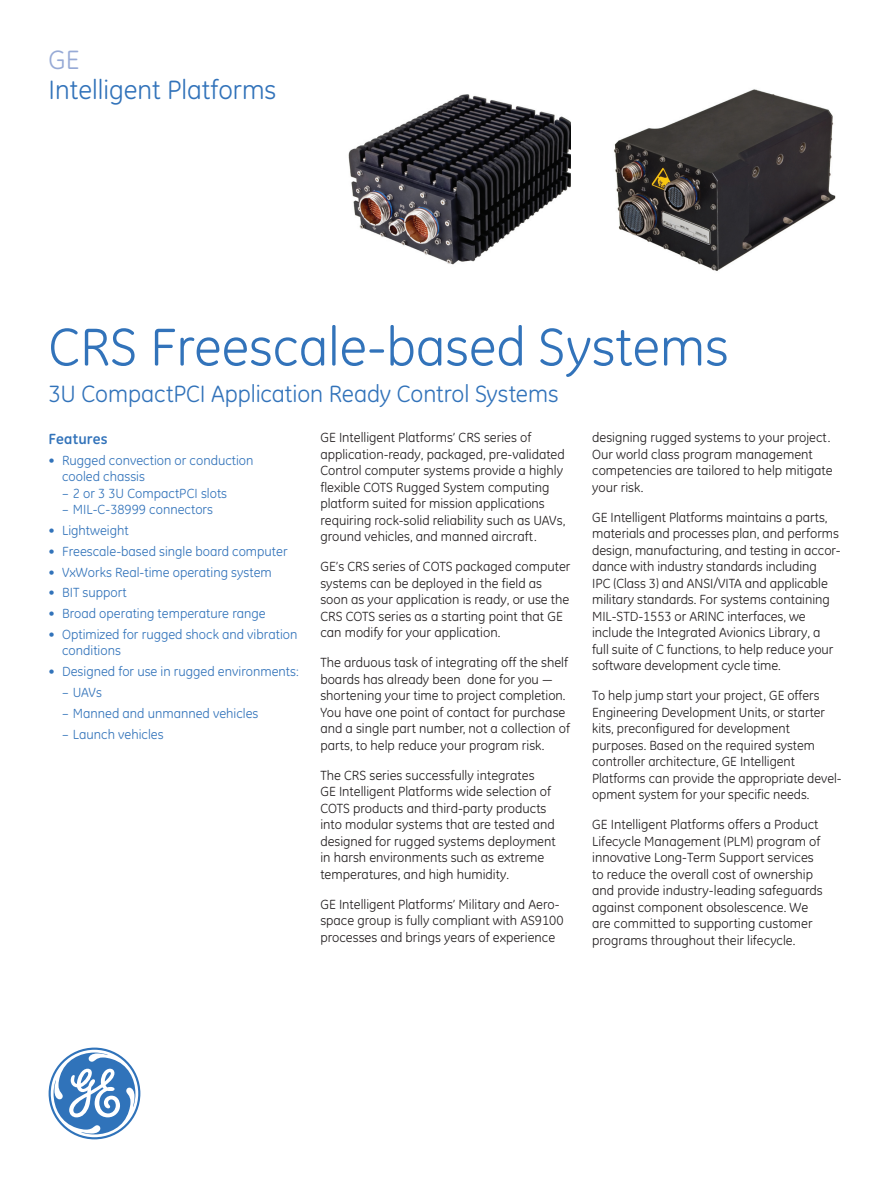
<style>
.page{position:relative;width:891px;height:1188px;background:#fff}
.page>*{position:absolute;margin:0;border:0;box-sizing:border-box;transform-origin:0 0}
.t1{font:54px "GE Inspira";color:#3273ba}
.t2{font:27px "GE Inspira";color:#3273ba}
.t3{font:27px "GE Inspira";color:#97aad6}
.t4{font:24px "GE Inspira";letter-spacing:-.005em;color:#3273ba}
.t5{font:700 15px "GE Inspira";letter-spacing:.01em;color:#3273ba}
.t6{font:13.5px/16.5px "GE Inspira";color:#231f20}
.t7{font:13.5px/16.5px "GE Inspira";color:#3273ba}
</style>
<div class="page">
<svg style="left:49px;top:1048px;width:91px;height:91px"></svg>
<img style="left:348px;top:94px;width:223px;height:171px">
<img style="left:614px;top:89px;width:222px;height:182px">
<h2 class="t3" style="left:49px;top:44px;width:32px">GE</h2>
<h2 class="t2" style="left:49px;top:74px;width:229px">Intelligent Platforms</h2>
<h1 class="t1" style="left:49px;top:316px;width:682px">CRS Freescale-based Systems</h1>
<h3 class="t4" style="left:49px;top:380px;width:511px">3U CompactPCI Application Ready Control Systems</h3>
<p class="t5" style="left:49px;top:429px;width:61px">Features</p>
<p class="t7" style="left:62px;top:452px;width:193px;text-indent:-14px">• Rugged convection or conduction cooled chassis</p>
<p class="t7" style="left:62px;top:485px;width:167px">– 2 or 3 3U CompactPCI slots</p>
<p class="t7" style="left:62px;top:501px;width:153px">– MIL-C-38999 connectors</p>
<p class="t7" style="left:49px;top:522px;width:82px">• Lightweight</p>
<p class="t7" style="left:49px;top:543px;width:241px">• Freescale-based single board computer</p>
<p class="t7" style="left:49px;top:564px;width:225px">• VxWorks Real-time operating system</p>
<p class="t7" style="left:49px;top:584px;width:80px">• BIT support</p>
<p class="t7" style="left:49px;top:605px;width:219px">• Broad operating temperature range</p>
<p class="t7" style="left:62px;top:626px;width:237px;text-indent:-14px">• Optimized for rugged shock and vibration conditions</p>
<p class="t7" style="left:49px;top:663px;width:252px">• Designed for use in rugged environments:</p>
<p class="t7" style="left:62px;top:684px;width:42px">– UAVs</p>
<p class="t7" style="left:62px;top:705px;width:198px">– Manned and unmanned vehicles</p>
<p class="t7" style="left:62px;top:726px;width:103px">– Launch vehicles</p>
<p class="t6" style="left:592px;top:429px;width:242px">designing rugged systems to your project.<br>Our world class program management competencies are tailored to help mitigate your risk.</p>
<p class="t6" style="left:592px;top:509px;width:250px">GE Intelligent Platforms maintains a parts, materials and processes plan, and performs design, manufacturing, and testing in accor&shy;dance with industry standards including<br>IPC (Class 3) and ANSI/VITA and applicable military standards. For systems containing MIL-STD-1553 or ARINC interfaces, we include the Integrated Avionics Library, a<br>full suite of C functions, to help reduce your software development cycle time.</p>
<p class="t6" style="left:592px;top:687px;width:251px">To help jump start your project, GE offers Engineering Development Units, or starter kits, preconfigured for development purposes. Based on the required system controller architecture, GE Intelligent Platforms can provide the appropriate devel&shy;opment system for your specific needs.</p>
<p class="t6" style="left:592px;top:816px;width:232px">GE Intelligent Platforms offers a Product Lifecycle Management (PLM) program of innovative Long-Term Support services to reduce the overall cost of ownership and provide industry-leading safeguards against component obsolescence. We are committed to supporting customer programs throughout their lifecycle.</p>
<p class="t6" style="left:320px;top:429px;width:246px">GE Intelligent Platforms’ CRS series of application-ready, packaged, pre-validated Control computer systems provide a highly flexible COTS Rugged System computing platform suited for mission applications requiring rock-solid reliability such as UAVs, ground vehicles, and manned aircraft.</p>
<p class="t6" style="left:320px;top:558px;width:252px">GE’s CRS series of COTS packaged computer systems can be deployed in the field as soon as your application is ready, or use the CRS COTS series as a starting point that GE can modify for your application.</p>
<p class="t6" style="left:320px;top:654px;width:251px">The arduous task of integrating off the shelf boards has already been done for you — shortening your time to project completion.<br>You have one point of contact for purchase and a single part number, not a collection of parts, to help reduce your program risk.</p>
<p class="t6" style="left:320px;top:767px;width:237px">The CRS series successfully integrates<br>GE Intelligent Platforms wide selection of COTS products and third-party products into modular systems that are tested and designed for rugged systems deployment in harsh environments such as extreme temperatures, and high humidity.</p>
<p class="t6" style="left:320px;top:896px;width:245px">GE Intelligent Platforms’ Military and Aero&shy;space group is fully compliant with AS9100 processes and brings years of experience</p>
</div>
